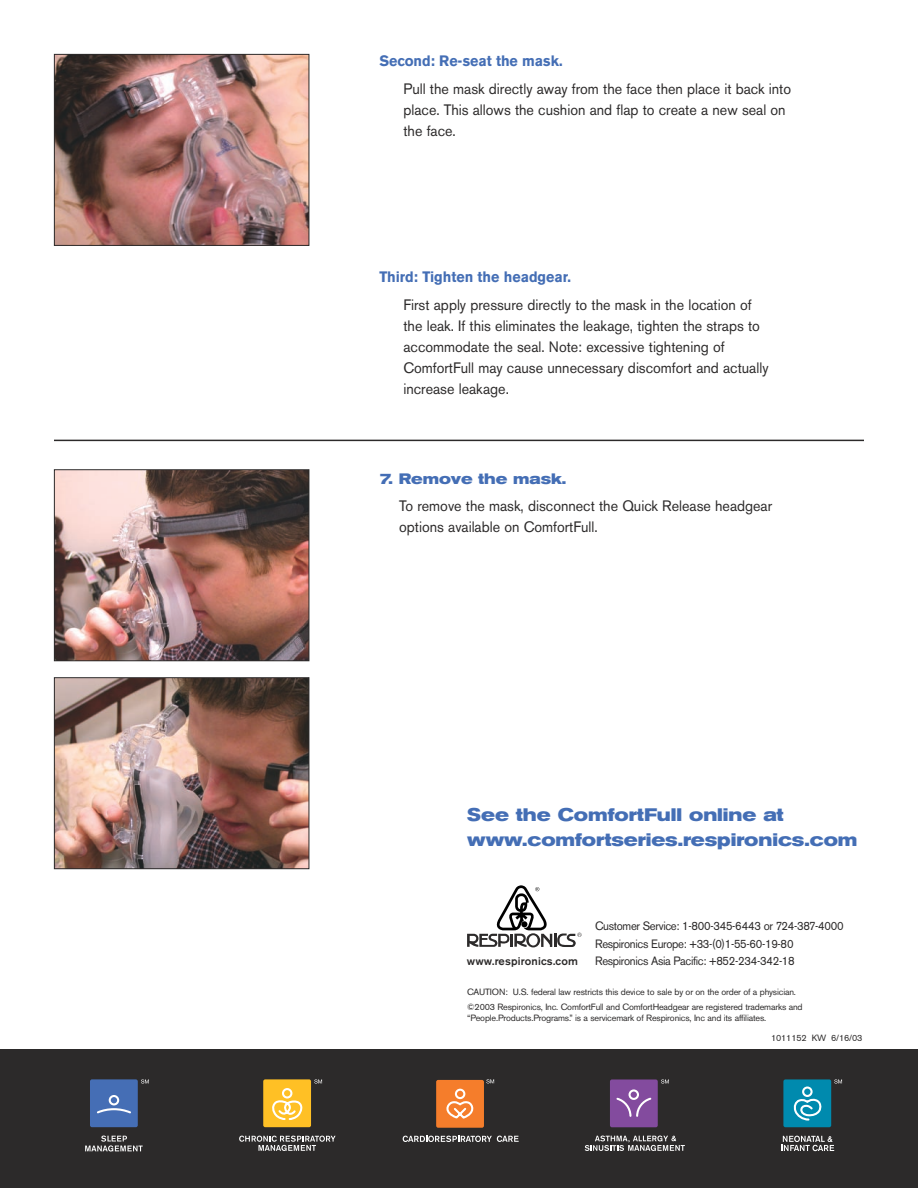
<style>
.page{position:relative;width:918px;height:1188px;background:#fff}
.page>*{position:absolute;margin:0;border:0;box-sizing:border-box;transform-origin:0 0}
.t1{font:700 expanded 18px/24.8px "Akzidenz Grotesk BE";color:#446eb5;scale:.95 1}
.t2{font:15px/21px "Akzidenz Grotesk BE";color:#2c2a2a;scale:.95 1}
.t3{font:700 15px "Akzidenz Grotesk BE";color:#446eb5;scale:.95 1}
.t4{font:700 expanded 15px "Akzidenz Grotesk BE";color:#446eb5;scale:.95 1}
.t5{font:12px/17.7px "Akzidenz Grotesk BE";letter-spacing:-.03em;color:#2c2a2a;scale:.94 1}
.t6{font:500 11.25px "Akzidenz Grotesk BE";letter-spacing:.015em;color:#2c2a2a}
.t7{font:9px/15.9px "Akzidenz Grotesk BE";letter-spacing:-.02em;color:#2c2a2a}
</style>
<div class="page">
<div style="left:0;top:1049px;width:918px;height:139px;background:#2c2a2a"></div>
<div style="left:783px;top:1079px;width:48px;height:48px;background:#008aae;border-radius:2px"></div>
<div style="left:802px;top:1087px;width:11px;height:10px;border:2px solid #fff;border-radius:50%"></div>
<svg style="left:793px;top:1096px;width:29px;height:25px"></svg>
<div style="left:90px;top:1079px;width:48px;height:48px;background:#456eb5;border-radius:2px"></div>
<svg style="left:97px;top:1095px;width:34px;height:19px"></svg>
<div style="left:263px;top:1079px;width:48px;height:48px;background:#ffc025;border-radius:2px"></div>
<div style="left:282px;top:1088px;width:10px;height:11px;border:2px solid #fff;border-radius:50%"></div>
<svg style="left:272px;top:1096px;width:31px;height:24px"></svg>
<div style="left:610px;top:1079px;width:48px;height:48px;background:#834b9e;border-radius:2px"></div>
<div style="left:629px;top:1089px;width:10px;height:11px;border:2px solid #fff;border-radius:50%"></div>
<svg style="left:616px;top:1096px;width:36px;height:21px"></svg>
<svg style="left:314px;top:1079px;width:8px;height:5px"></svg>
<svg style="left:141px;top:1079px;width:8px;height:5px"></svg>
<svg style="left:661px;top:1079px;width:8px;height:5px"></svg>
<svg style="left:834px;top:1079px;width:8px;height:5px"></svg>
<svg style="left:486px;top:1079px;width:8px;height:4px"></svg>
<div style="left:436px;top:1080px;width:48px;height:48px;background:#f57d2b;border-radius:2px"></div>
<div style="left:455px;top:1089px;width:10px;height:10px;border:2px solid #fff;border-radius:50%"></div>
<svg style="left:446px;top:1098px;width:28px;height:21px"></svg>
<svg style="left:781px;top:1136px;width:53px;height:15px"></svg>
<svg style="left:403px;top:1136px;width:116px;height:6px"></svg>
<svg style="left:585px;top:1136px;width:100px;height:15px"></svg>
<svg style="left:239px;top:1136px;width:97px;height:15px"></svg>
<svg style="left:85px;top:1136px;width:58px;height:16px"></svg>
<svg style="left:467px;top:885px;width:115px;height:62px"></svg>
<img style="left:56px;top:471px;width:251px;height:188px">
<div style="left:54px;top:469px;width:255px;height:192px;border:1px solid #2c2a2a"></div>
<img style="left:56px;top:679px;width:251px;height:188px">
<div style="left:54px;top:677px;width:255px;height:192px;border:1px solid #2c2a2a"></div>
<img style="left:56px;top:56px;width:251px;height:188px">
<div style="left:54px;top:54px;width:255px;height:192px;border:1px solid #2c2a2a"></div>
<hr style="left:54px;top:440px;width:810px;height:1px;background:#2c2a2a">
<p class="t3" style="left:379px;top:56px;width:194px">Second: Re-seat the mask.</p>
<p class="t2" style="left:403px;top:80px;width:409px">Pull the mask directly away from the face then place it back into place. This allows the cushion and flap to create a new seal on the face.</p>
<p class="t3" style="left:379px;top:272px;width:203px">Third: Tighten the headgear.</p>
<p class="t2" style="left:403px;top:296px;width:386px">First apply pressure directly to the mask in the location of the leak. If this eliminates the leakage, tighten the straps to accommodate the seal. Note: excessive tightening of ComfortFull may cause unnecessary discomfort and actually increase leakage.</p>
<p class="t4" style="left:379px;top:473px;width:198px">7. Remove the mask.</p>
<p class="t2" style="left:399px;top:497px;width:394px">To remove the mask, disconnect the Quick Release headgear options available on ComfortFull.</p>
<p class="t1" style="left:467px;top:804px;width:412px">See the ComfortFull online at www.comfortseries.respironics.com</p>
<p class="t5" style="left:595px;top:918px;width:266px">Customer Service: 1-800-345-6443 or 724-387-4000<br>Respironics Europe: +33-(0)1-55-60-19-80</p>
<p class="t6" style="left:467px;top:957px;width:113px">www.respironics.com</p>
<p class="t5" style="left:595px;top:954px;width:214px">Respironics Asia Pacific: +852-234-342-18</p>
<p class="t7" style="left:467px;top:984px;width:337px">CAUTION: U.S. federal law restricts this device to sale by or on the order of a physician. ©2003 Respironics, Inc. ComfortFull and ComfortHeadgear are registered trademarks and</p>
<p class="t7" style="left:467px;top:1011px;width:301px">“People.Products.Programs.” is a servicemark of Respironics, Inc and its affiliates.</p>
<p class="t7" style="left:771px;top:1030px;width:93px">1011152 KW 6/16/03</p>
</div>
